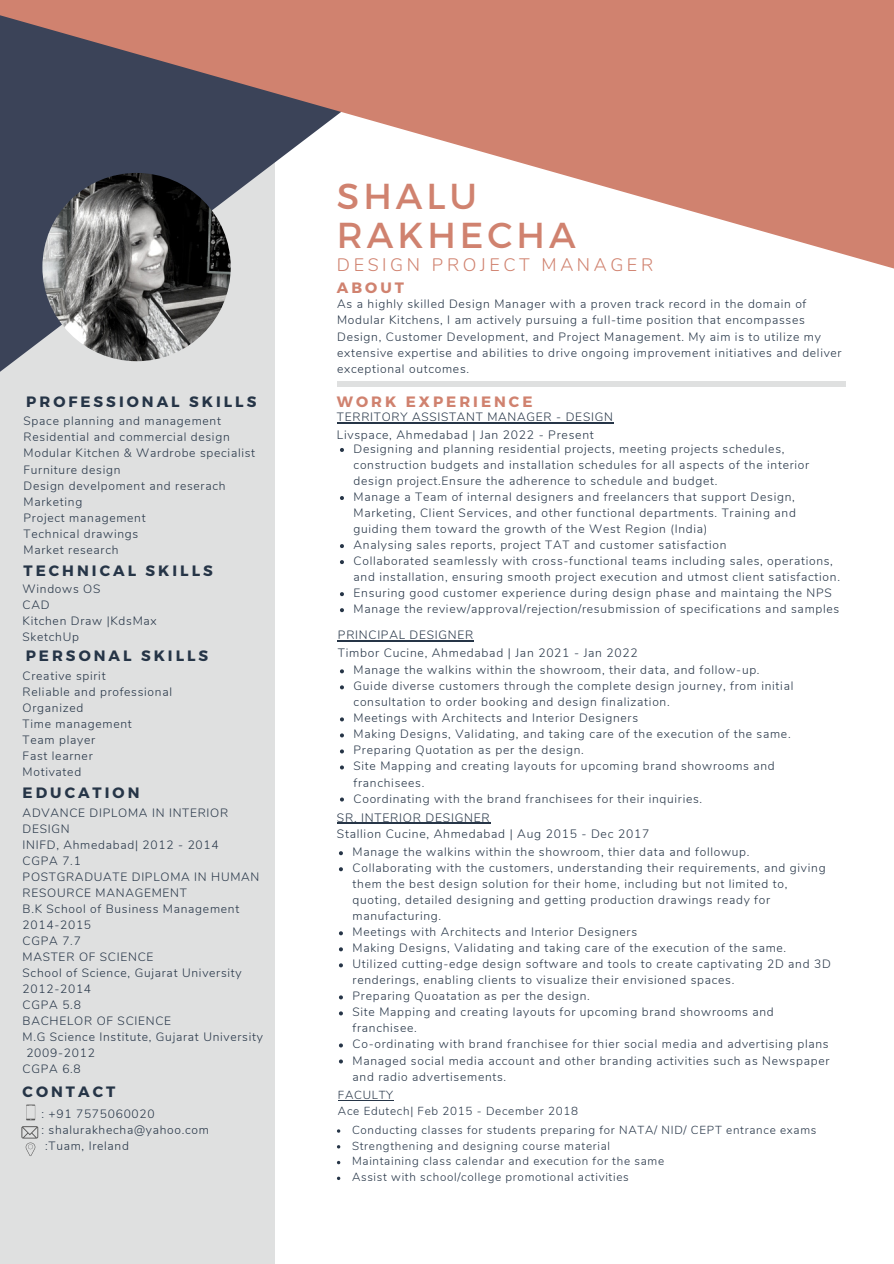
<style>
.page{position:relative;width:894px;height:1264px;background:#fff}
.page>*{position:absolute;margin:0;border:0;box-sizing:border-box;transform-origin:0 0}
.t1{font:36px/38.2px "Montserrat";letter-spacing:.11em;color:#d0826f}
.t2{font:300 18px "Nunito";letter-spacing:.2em;color:#d0826f}
.t3{font:700 15px "Montserrat";letter-spacing:.2em;color:#263547}
.t4{font:700 15px "Montserrat";letter-spacing:.2em;color:#d0826f}
.t5{font:300 12.15px "Nunito";letter-spacing:.06em;color:#263547}
.t6{font:300 12px/16px "Nunito";letter-spacing:.06em;color:#263547}
.t7{font:300 11.7px "Nunito";letter-spacing:.06em;color:#263547}
.t8{font:300 11.55px "Nunito";letter-spacing:.06em;color:#263547}
</style>
<div class="page">
<div style="left:0;top:49px;width:274px;height:1214px;background:#dfe0e0"></div>
<div style="left:337px;top:381px;width:507px;height:6px;background:#dfe0e0"></div>
<hr style="left:337px;top:822px;width:153px;height:1px;background:#263547">
<svg style="left:339px;top:851px;width:4px;height:4px"></svg>
<svg style="left:339px;top:867px;width:4px;height:4px"></svg>
<svg style="left:339px;top:931px;width:4px;height:4px"></svg>
<svg style="left:339px;top:947px;width:4px;height:4px"></svg>
<svg style="left:339px;top:963px;width:4px;height:4px"></svg>
<svg style="left:339px;top:995px;width:4px;height:4px"></svg>
<svg style="left:339px;top:1011px;width:4px;height:4px"></svg>
<svg style="left:339px;top:1043px;width:4px;height:4px"></svg>
<svg style="left:339px;top:1059px;width:4px;height:4px"></svg>
<hr style="left:338px;top:1100px;width:56px;height:1px;background:#263547">
<svg style="left:0;top:298px;width:381px;height:162px"></svg>
<img style="left:42px;top:173px;width:189px;height:188px;border-radius:50%">
<svg style="left:0;top:0;width:893px;height:298px;fill:#d0826f"></svg>
<hr style="left:338px;top:640px;width:136px;height:1px;background:#263547">
<svg style="left:340px;top:669px;width:4px;height:4px"></svg>
<svg style="left:340px;top:685px;width:4px;height:4px"></svg>
<svg style="left:340px;top:717px;width:4px;height:4px"></svg>
<svg style="left:340px;top:733px;width:4px;height:4px"></svg>
<svg style="left:340px;top:749px;width:4px;height:4px"></svg>
<svg style="left:340px;top:765px;width:4px;height:4px"></svg>
<svg style="left:340px;top:797px;width:4px;height:4px"></svg>
<hr style="left:337px;top:422px;width:276px;height:1px;background:#263547">
<svg style="left:340px;top:448px;width:4px;height:4px"></svg>
<svg style="left:340px;top:496px;width:4px;height:4px"></svg>
<svg style="left:340px;top:544px;width:4px;height:4px"></svg>
<svg style="left:340px;top:560px;width:4px;height:4px"></svg>
<svg style="left:340px;top:592px;width:4px;height:4px"></svg>
<svg style="left:340px;top:608px;width:4px;height:4px"></svg>
<svg style="left:26px;top:1104px;width:9px;height:16px"></svg>
<svg style="left:21px;top:1126px;width:17px;height:30px"></svg>
<p class="t3" style="left:26px;top:392px;width:231px">PROFESSIONAL SKILLS</p>
<p class="t6" style="left:24px;top:413px;width:199px">Space planning and management</p>
<p class="t6" style="left:24px;top:429px;width:208px">Residential and commercial design</p>
<p class="t6" style="left:24px;top:445px;width:233px">Modular Kitchen &amp; Wardrobe specialist</p>
<p class="t6" style="left:24px;top:461px;width:98px">Furniture design</p>
<p class="t6" style="left:24px;top:477px;width:203px">Design develpoment and reserach</p>
<p class="t6" style="left:24px;top:493px;width:60px">Marketing</p>
<p class="t6" style="left:24px;top:509px;width:124px">Project management</p>
<p class="t6" style="left:24px;top:525px;width:116px">Technical drawings</p>
<p class="t6" style="left:24px;top:541px;width:96px">Market research</p>
<p class="t3" style="left:24px;top:560px;width:191px">TECHNICAL SKILLS</p>
<p class="t6" style="left:23px;top:581px;width:79px">Windows OS</p>
<p class="t6" style="left:23px;top:597px;width:28px">CAD</p>
<p class="t6" style="left:23px;top:613px;width:135px">Kitchen Draw |KdsMax</p>
<p class="t6" style="left:23px;top:629px;width:58px">SketchUp</p>
<p class="t3" style="left:26px;top:646px;width:184px">PERSONAL SKILLS</p>
<p class="t6" style="left:23px;top:667px;width:84px">Creative spirit</p>
<p class="t6" style="left:23px;top:683px;width:151px">Reliable and professional</p>
<p class="t6" style="left:23px;top:699px;width:62px">Organized</p>
<p class="t6" style="left:23px;top:715px;width:111px">Time management</p>
<p class="t6" style="left:23px;top:731px;width:74px">Team player</p>
<p class="t6" style="left:23px;top:747px;width:72px">Fast learner</p>
<p class="t6" style="left:23px;top:763px;width:60px">Motivated</p>
<p class="t3" style="left:23px;top:783px;width:118px">EDUCATION</p>
<p class="t6" style="left:23px;top:804px;width:207px">ADVANCE DIPLOMA IN INTERIOR<br>DESIGN</p>
<p class="t6" style="left:23px;top:837px;width:197px">INIFD, Ahmedabad| 2012 - 2014</p>
<p class="t6" style="left:23px;top:853px;width:60px">CGPA 7.1</p>
<p class="t6" style="left:23px;top:869px;width:238px">POSTGRADUATE DIPLOMA IN HUMAN<br>RESOURCE MANAGEMENT</p>
<p class="t6" style="left:23px;top:901px;width:218px">B.K School of Business Management</p>
<p class="t6" style="left:23px;top:917px;width:70px">2014-2015</p>
<p class="t6" style="left:23px;top:933px;width:60px">CGPA 7.7</p>
<p class="t6" style="left:23px;top:949px;width:132px">MASTER OF SCIENCE</p>
<p class="t6" style="left:23px;top:965px;width:220px">School of Science, Gujarat University</p>
<p class="t6" style="left:23px;top:981px;width:70px">2012-2014</p>
<p class="t6" style="left:23px;top:997px;width:60px">CGPA 5.8</p>
<p class="t6" style="left:23px;top:1013px;width:150px">BACHELOR OF SCIENCE</p>
<p class="t6" style="left:26px;top:1029px;width:238px;text-indent:-4px">M.G Science Institute, Gujarat University<br>2009-2012</p>
<p class="t6" style="left:23px;top:1061px;width:60px">CGPA 6.8</p>
<p class="t3" style="left:23px;top:1081px;width:94px">CONTACT</p>
<p class="t6" style="left:41px;top:1105px;width:115px">: +91 7575060020</p>
<p class="t6" style="left:41px;top:1121px;width:169px">: shalurakhecha@yahoo.com</p>
<p class="t6" style="left:45px;top:1137px;width:85px">:Tuam, Ireland</p>
<p class="t1" style="left:337px;top:176px;width:240px">SHALU<br>RAKHECHA</p>
<p class="t2" style="left:337px;top:253px;width:318px">DESIGN PROJECT MANAGER</p>
<p class="t4" style="left:337px;top:278px;width:68px">ABOUT</p>
<p class="t6" style="left:337px;top:296px;width:506px">As a highly skilled Design Manager with a proven track record in the domain of Modular Kitchens, I am actively pursuing a full-time position that encompasses Design, Customer Development, and Project Management. My aim is to utilize my extensive expertise and abilities to drive ongoing improvement initiatives and deliver exceptional outcomes.</p>
<p class="t4" style="left:337px;top:392px;width:197px">WORK EXPERIENCE</p>
<p class="t6" style="left:337px;top:409px;width:277px">TERRITORY ASSISTANT MANAGER - DESIGN</p>
<p class="t5" style="left:337px;top:426px;width:258px">Livspace, Ahmedabad | Jan 2022 - Present</p>
<p class="t6" style="left:353px;top:441px;width:457px">Designing and planning residential projects, meeting projects schedules, construction budgets and installation schedules for all aspects of the interior design project.Ensure the adherence to schedule and budget.</p>
<p class="t6" style="left:353px;top:489px;width:443px;text-align:justify">Manage a Team of internal designers and freelancers that support Design, Marketing, Client Services, and other functional departments. Training and guiding them toward the growth of the West Region (India)</p>
<p class="t6" style="left:353px;top:537px;width:374px">Analysing sales reports, project TAT and customer satisfaction</p>
<p class="t6" style="left:353px;top:553px;width:487px">Collaborated seamlessly with cross-functional teams including sales, operations, and installation, ensuring smooth project execution and utmost client satisfaction.</p>
<p class="t6" style="left:353px;top:585px;width:479px">Ensuring good customer experience during design phase and maintaing the NPS</p>
<p class="t6" style="left:353px;top:601px;width:487px">Manage the review/approval/rejection/resubmission of specifications and samples</p>
<p class="t6" style="left:338px;top:627px;width:137px">PRINCIPAL DESIGNER</p>
<p class="t5" style="left:338px;top:645px;width:301px">Timbor Cucine, Ahmedabad | Jan 2021 - Jan 2022</p>
<p class="t6" style="left:353px;top:662px;width:407px">Manage the walkins within the showroom, their data, and follow-up.</p>
<p class="t6" style="left:353px;top:678px;width:441px">Guide diverse customers through the complete design journey, from initial consultation to order booking and design finalization.</p>
<p class="t6" style="left:353px;top:710px;width:286px">Meetings with Architects and Interior Designers</p>
<p class="t6" style="left:353px;top:726px;width:438px">Making Designs, Validating, and taking care of the execution of the same.</p>
<p class="t6" style="left:353px;top:742px;width:232px">Preparing Quotation as per the design.</p>
<p class="t6" style="left:353px;top:758px;width:422px">Site Mapping and creating layouts for upcoming brand showrooms and franchisees.</p>
<p class="t6" style="left:353px;top:790px;width:350px">Coordinating with the brand franchisees for their inquiries.</p>
<p class="t5" style="left:337px;top:809px;width:154px">SR. INTERIOR DESIGNER</p>
<p class="t5" style="left:337px;top:826px;width:314px">Stallion Cucine, Ahmedabad | Aug 2015 - Dec 2017</p>
<p class="t6" style="left:352px;top:844px;width:398px">Manage the walkins within the showroom, thier data and followup.</p>
<p class="t6" style="left:352px;top:860px;width:474px">Collaborating with the customers, understanding their requirements, and giving them the best design solution for their home, including but not limited to, quoting, detailed designing and getting production drawings ready for manufacturing.</p>
<p class="t6" style="left:352px;top:924px;width:286px">Meetings with Architects and Interior Designers</p>
<p class="t6" style="left:352px;top:940px;width:435px">Making Designs, Validating and taking care of the execution of the same.</p>
<p class="t6" style="left:352px;top:956px;width:479px">Utilized cutting-edge design software and tools to create captivating 2D and 3D renderings, enabling clients to visualize their envisioned spaces.</p>
<p class="t6" style="left:352px;top:988px;width:239px">Preparing Quoatation as per the design.</p>
<p class="t6" style="left:352px;top:1004px;width:422px">Site Mapping and creating layouts for upcoming brand showrooms and franchisee.</p>
<p class="t6" style="left:352px;top:1036px;width:477px">Co-ordinating with brand franchisee for thier social media and advertising plans</p>
<p class="t6" style="left:352px;top:1052px;width:478px">Managed social media account and other branding activities such as Newspaper and radio advertisements.</p>
<p class="t7" style="left:338px;top:1087px;width:57px">FACULTY</p>
<p class="t8" style="left:338px;top:1102px;width:241px">Ace Edutech| Feb 2015 - December 2018</p>
<p class="t8" style="left:352px;top:1122px;width:466px">Conducting classes for students preparing for NATA/ NID/ CEPT entrance exams</p>
<p class="t8" style="left:352px;top:1137px;width:259px">Strengthening and designing course material</p>
<p class="t8" style="left:352px;top:1153px;width:313px">Maintaining class calendar and execution for the same</p>
<p class="t8" style="left:352px;top:1169px;width:278px">Assist with school/college promotional activities</p>
</div>
